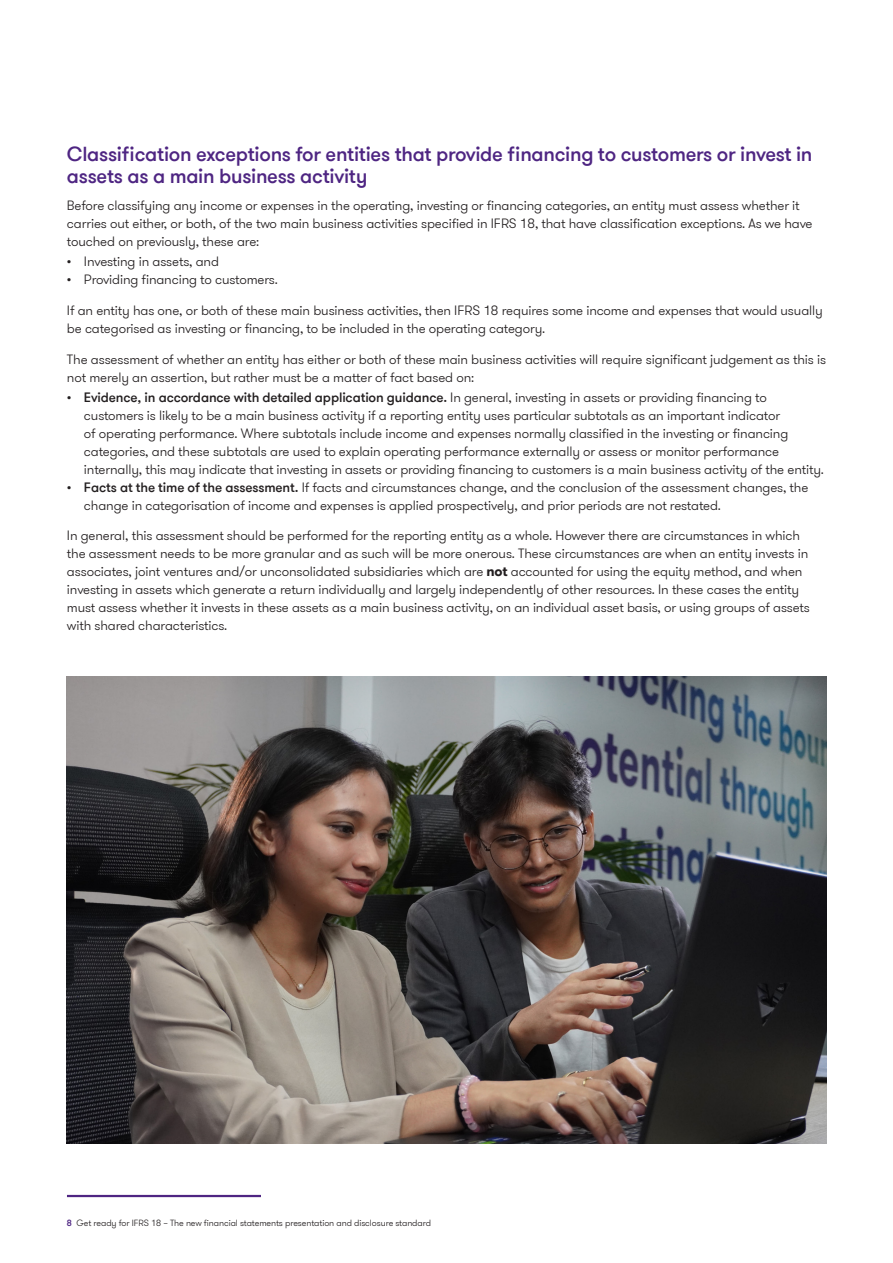
<style>
.page{position:relative;width:893px;height:1263px;background:#fff}
.page>*{position:absolute;margin:0;border:0;box-sizing:border-box;transform-origin:0 0}
._03_Heading_three_Light{font:500 20.25px/22.5px "GT Walsheim Pro";letter-spacing:-.015em;color:#4e2582}
._11_Body_text{font:300 13.5px/18px "GT Walsheim Pro";letter-spacing:-.01em;color:#231f20}
._11_Body_text_Pre_bullet_copy{font:300 13.5px/18px "GT Walsheim Pro";letter-spacing:-.01em;color:#231f20}
._11_Body_text-2{font:300 9px "GT Walsheim Pro";letter-spacing:-.01em;color:#231f20}
.s1{font-weight:500}
.s2{font-weight:700}
.s3{font-weight:500;color:#4e2582}
</style>
<div class="page">
<hr style="left:67px;top:1195px;width:194px;height:2px;background:#4e2582">
<img style="left:67px;top:676px;width:759px;height:468px">
<p class="_03_Heading_three_Light" style="left:67px;top:143px;width:747px">Classification exceptions for entities that provide financing to customers or invest in assets as a main business activity</p>
<p class="_11_Body_text_Pre_bullet_copy" style="left:67px;top:197px;width:747px">Before classifying any income or expenses in the operating, investing or financing categories, an entity must assess whether it carries out either, or both, of the two main business activities specified in IFRS 18, that have classification exceptions. As we have touched on previously, these are:</p>
<p class="_11_Body_text" style="left:67px;top:253px;width:154px">• Investing in assets, and</p>
<p class="_11_Body_text" style="left:67px;top:271px;width:212px">• Providing financing to customers.</p>
<p class="_11_Body_text" style="left:67px;top:301px;width:757px">If an entity has one, or both of these main business activities, then IFRS 18 requires some income and expenses that would usually be categorised as investing or financing, to be included in the operating category.</p>
<p class="_11_Body_text_Pre_bullet_copy" style="left:67px;top:350px;width:761px">The assessment of whether an entity has either or both of these main business activities will require significant judgement as this is not merely an assertion, but rather must be a matter of fact based on:</p>
<p class="_11_Body_text" style="left:84px;top:388px;width:742px;text-indent:-17px"><span class="s1">• Evidence, in accordance with detailed application guidance.</span> In general, investing in assets or providing financing to customers is likely to be a main business activity if a reporting entity uses particular subtotals as an important indicator<br>of operating performance. Where subtotals include income and expenses normally classified in the investing or financing categories, and these subtotals are used to explain operating performance externally or assess or monitor performance internally, this may indicate that investing in assets or providing financing to customers is a main business activity of the entity.</p>
<p class="_11_Body_text" style="left:84px;top:478px;width:726px;text-indent:-17px"><span class="s1">• Facts at the time of the assessment.</span> If facts and circumstances change, and the conclusion of the assessment changes, the change in categorisation of income and expenses is applied prospectively, and prior periods are not restated.</p>
<p class="_11_Body_text" style="left:67px;top:527px;width:744px">In general, this assessment should be performed for the reporting entity as a whole. However there are circumstances in which the assessment needs to be more granular and as such will be more onerous. These circumstances are when an entity invests in associates, joint ventures and/or unconsolidated subsidiaries which are <span class="s2">not</span> accounted for using the equity method, and when investing in assets which generate a return individually and largely independently of other resources. In these cases the entity must assess whether it invests in these assets as a main business activity, on an individual asset basis, or using groups of assets with shared characteristics.</p>
<p class="_11_Body_text-2" style="left:67px;top:1217px;width:366px"><span class="s3">8</span> Get ready for IFRS 18 – The new financial statements presentation and disclosure standard</p>
</div>
